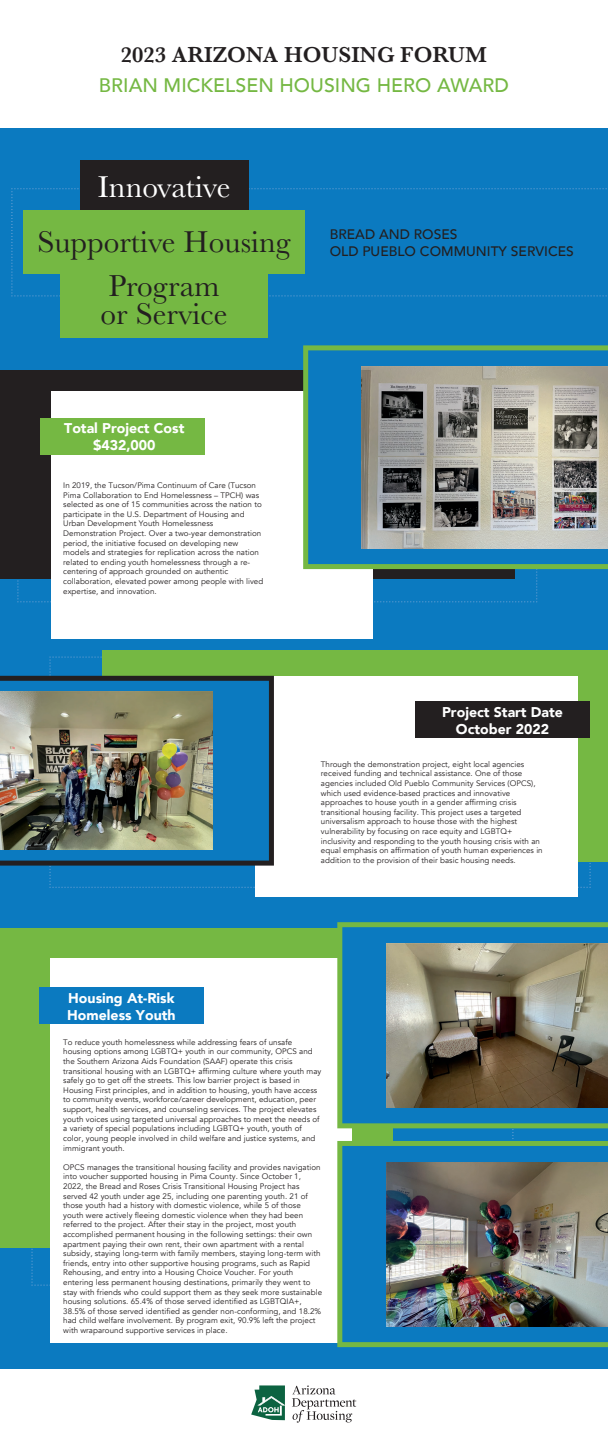
<style>
.page{position:relative;width:608px;height:1445px;background:#fff}
.page>*{position:absolute;margin:0;border:0;box-sizing:border-box;transform-origin:0 0}
.t1{font:31.25px/44.4px "Baskerville";letter-spacing:.005em;color:#231f20;text-align:center}
.t2{font:31.25px "Baskerville";color:#fff}
.t3{font:600 22.5px "Baskerville";letter-spacing:.005em;color:#231f20}
.t4{font:500 19.5px "Avenir";letter-spacing:.005em;color:#75b843}
.t5{font:900 14.1px/16.9px "Avenir";color:#fff;text-align:center}
.t6{font:500 13.75px/17.5px "Avenir";color:#231f20}
.t7{font:8px/9.6px "Avenir";letter-spacing:.005em;color:#231f20}
</style>
<div class="page">
<div style="left:0;top:128px;width:608px;height:1240px;background:#0b7ac0"></div>
<svg style="left:11px;top:188px;width:595px;height:108px"></svg>
<div style="left:0;top:370px;width:514px;height:209px;background:#231f20"></div>
<div style="left:51px;top:390px;width:321px;height:248px;background:#fff"></div>
<div style="left:41px;top:418px;width:164px;height:37px;background:#75b843"></div>
<svg style="left:303px;top:345px;width:304px;height:224px;fill:#0b7ac0"></svg>
<img style="left:361px;top:366px;width:246px;height:183px">
<div style="left:102px;top:650px;width:505px;height:211px;background:#75b843"></div>
<div style="left:255px;top:676px;width:323px;height:221px;background:#fff"></div>
<svg style="left:0;top:676px;width:274px;height:189px;background:#136aa1"></svg>
<img style="left:0;top:691px;width:212px;height:158px">
<div style="left:415px;top:701px;width:174px;height:37px;background:#231f20"></div>
<div style="left:0;top:928px;width:393px;height:320px;background:#75b843"></div>
<div style="left:51px;top:958px;width:301px;height:385px;background:#fff"></div>
<div style="left:39px;top:987px;width:164px;height:37px;background:#0b7ac0"></div>
<svg style="left:337px;top:922px;width:270px;height:206px;fill:#0b7ac0"></svg>
<img style="left:387px;top:943px;width:221px;height:164px">
<div style="left:80px;top:161px;width:168px;height:49px;background:#231f20"></div>
<div style="left:23px;top:210px;width:282px;height:64px;background:#75b843"></div>
<div style="left:61px;top:262px;width:207px;height:75px;background:#75b843"></div>
<svg style="left:337px;top:1141px;width:270px;height:206px"></svg>
<img style="left:386px;top:1162px;width:221px;height:164px">
<svg style="left:251px;top:1385px;width:34px;height:35px"></svg>
<svg style="left:292px;top:1385px;width:64px;height:37px"></svg>
<h2 class="t3" style="left:121px;top:39px;width:367px">2023 ARIZONA HOUSING FORUM</h2>
<h3 class="t4" style="left:99px;top:68px;width:411px">BRIAN MICKELSEN HOUSING HERO AWARD</h3>
<h1 class="t2" style="left:98px;top:166px;width:134px">Innovative</h1>
<h1 class="t1" style="left:38px;top:220px;width:254px">Supportive Housing<br>Program</h1>
<h1 class="t1" style="left:101px;top:292px;width:128px">or Service</h1>
<h3 class="t5" style="left:64px;top:419px;width:122px">Total Project Cost $432,000</h3>
<p class="t7" style="left:63px;top:480px;width:201px">In 2019, the Tucson/Pima Continuum of Care (Tucson Pima Collaboration to End Homelessness – TPCH) was selected as one of 15 communities across the nation to participate in the U.S. Department of Housing and Urban Development Youth Homelessness Demonstration Project. Over a two-year demonstration period, the initiative focused on developing new models and strategies for replication across the nation related to ending youth homelessness through a re&shy;centering of approach grounded on authentic collaboration, elevated power among people with lived expertise, and innovation.</p>
<h3 class="t6" style="left:329px;top:224px;width:245px">BREAD AND ROSES<br>OLD PUEBLO COMMUNITY SERVICES</h3>
<h3 class="t5" style="left:442px;top:703px;width:122px">Project Start Date<br>October 2022</h3>
<p class="t7" style="left:321px;top:759px;width:223px">Through the demonstration project, eight local agencies received funding and technical assistance. One of those agencies included Old Pueblo Community Services (OPCS), which used evidence-based practices and innovative approaches to house youth in a gender affirming crisis transitional housing facility. This project uses a targeted universalism approach to house those with the highest vulnerability by focusing on race equity and LGBTQ+ inclusivity and responding to the youth housing crisis with an equal emphasis on affirmation of youth human experiences in addition to the provision of their basic housing needs.</p>
<h3 class="t5" style="left:67px;top:989px;width:110px;text-align:left">Housing At-Risk<br>Homeless Youth</h3>
<p class="t7" style="left:63px;top:1037px;width:260px">To reduce youth homelessness while addressing fears of unsafe housing options among LGBTQ+ youth in our community, OPCS and the Southern Arizona Aids Foundation (SAAF) operate this crisis transitional housing with an LGBTQ+ affirming culture where youth may safely go to get off the streets. This low barrier project is based in Housing First principles, and in addition to housing, youth have access to community events, workforce/career development, education, peer support, health services, and counseling services. The project elevates youth voices using targeted universal approaches to meet the needs of a variety of special populations including LGBTQ+ youth, youth of color, young people involved in child welfare and justice systems, and immigrant youth.</p>
<p class="t7" style="left:63px;top:1162px;width:260px">OPCS manages the transitional housing facility and provides navigation into voucher supported housing in Pima County. Since October 1, 2022, the Bread and Roses Crisis Transitional Housing Project has served 42 youth under age 25, including one parenting youth. 21 of those youth had a history with domestic violence, while 5 of those youth were actively fleeing domestic violence when they had been referred to the project. After their stay in the project, most youth accomplished permanent housing in the following settings: their own apartment paying their own rent, their own apartment with a rental subsidy, staying long-term with family members, staying long-term with friends, entry into other supportive housing programs, such as Rapid Rehousing, and entry into a Housing Choice Voucher. For youth entering less permanent housing destinations, primarily they went to stay with friends who could support them as they seek more sustainable housing solutions. 65.4% of those served identified as LGBTQIA+, 38.5% of those served identified as gender non-conforming, and 18.2% had child welfare involvement. By program exit, 90.9% left the project with wraparound supportive services in place.</p>
</div>
